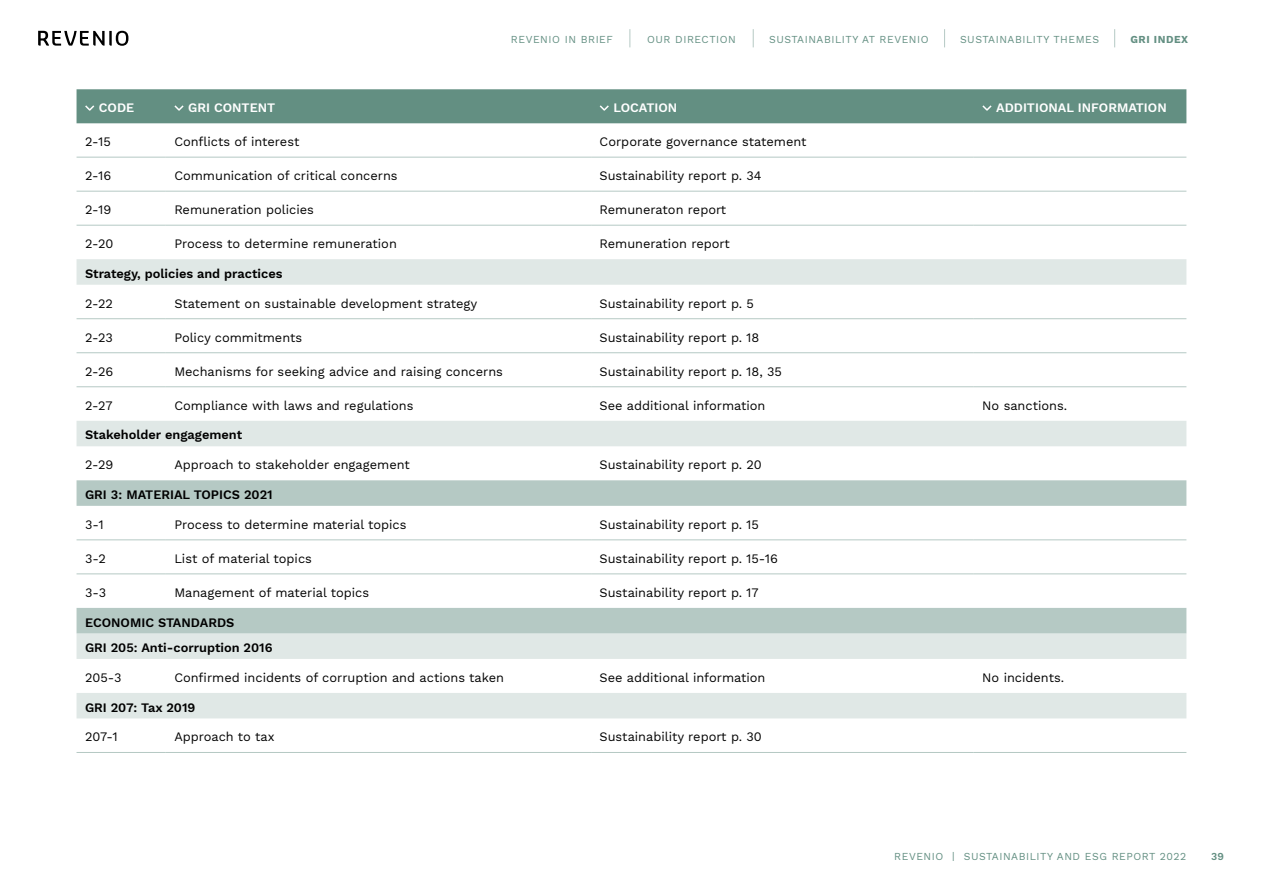
<style>
.page{position:relative;width:1263px;height:893px;background:#fff}
.page>*{position:absolute;margin:0;border:0;box-sizing:border-box;transform-origin:0 0}
.t1{font:12.75px "Work Sans";color:#000}
.t2{font:600 12.75px/25.5px "Work Sans";color:#000}
.t3{font:600 12.75px "Work Sans";color:#fff}
.t4{font:10.5px "Work Sans";letter-spacing:.05em;color:#638f82}
.t5{font:700 10.5px "Work Sans";letter-spacing:.05em;color:#638f82}
.t6{font:600 10.5px "Work Sans";color:#638f82}
</style>
<div class="page">
<svg style="left:38px;top:31px;width:90px;height:15px"></svg>
<svg style="left:630px;top:29px;width:1px;height:18px"></svg>
<svg style="left:753px;top:29px;width:1px;height:18px"></svg>
<svg style="left:944px;top:29px;width:1px;height:18px"></svg>
<svg style="left:1114px;top:29px;width:1px;height:18px"></svg>
<svg style="left:77px;top:259px;width:1109px;height:459px"></svg>
<svg style="left:77px;top:480px;width:1109px;height:153px"></svg>
<hr style="left:166px;top:157px;width:425px;height:1px;background:#b5c9c4">
<hr style="left:591px;top:157px;width:383px;height:1px;background:#b5c9c4">
<hr style="left:974px;top:157px;width:212px;height:1px;background:#b5c9c4">
<hr style="left:974px;top:191px;width:212px;height:1px;background:#b5c9c4">
<hr style="left:974px;top:225px;width:212px;height:1px;background:#b5c9c4">
<hr style="left:77px;top:752px;width:89px;height:1px;background:#b5c9c4">
<hr style="left:166px;top:752px;width:425px;height:1px;background:#b5c9c4">
<hr style="left:591px;top:752px;width:383px;height:1px;background:#b5c9c4">
<hr style="left:974px;top:752px;width:212px;height:1px;background:#b5c9c4">
<hr style="left:166px;top:191px;width:425px;height:1px;background:#b5c9c4">
<hr style="left:591px;top:191px;width:383px;height:1px;background:#b5c9c4">
<hr style="left:166px;top:225px;width:425px;height:1px;background:#b5c9c4">
<hr style="left:591px;top:225px;width:383px;height:1px;background:#b5c9c4">
<hr style="left:77px;top:157px;width:89px;height:1px;background:#b5c9c4">
<hr style="left:77px;top:191px;width:89px;height:1px;background:#b5c9c4">
<hr style="left:77px;top:225px;width:89px;height:1px;background:#b5c9c4">
<hr style="left:77px;top:318px;width:89px;height:1px;background:#b5c9c4">
<hr style="left:166px;top:318px;width:425px;height:1px;background:#b5c9c4">
<hr style="left:591px;top:318px;width:383px;height:1px;background:#b5c9c4">
<hr style="left:974px;top:318px;width:212px;height:1px;background:#b5c9c4">
<hr style="left:77px;top:352px;width:89px;height:1px;background:#b5c9c4">
<hr style="left:166px;top:352px;width:425px;height:1px;background:#b5c9c4">
<hr style="left:591px;top:352px;width:383px;height:1px;background:#b5c9c4">
<hr style="left:974px;top:352px;width:212px;height:1px;background:#b5c9c4">
<hr style="left:77px;top:386px;width:89px;height:1px;background:#b5c9c4">
<hr style="left:166px;top:386px;width:425px;height:1px;background:#b5c9c4">
<hr style="left:591px;top:386px;width:383px;height:1px;background:#b5c9c4">
<hr style="left:974px;top:386px;width:212px;height:1px;background:#b5c9c4">
<hr style="left:77px;top:540px;width:89px;height:1px;background:#b5c9c4">
<hr style="left:166px;top:540px;width:425px;height:1px;background:#b5c9c4">
<hr style="left:591px;top:540px;width:383px;height:1px;background:#b5c9c4">
<hr style="left:974px;top:540px;width:212px;height:1px;background:#b5c9c4">
<hr style="left:77px;top:574px;width:89px;height:1px;background:#b5c9c4">
<hr style="left:166px;top:574px;width:425px;height:1px;background:#b5c9c4">
<hr style="left:591px;top:574px;width:383px;height:1px;background:#b5c9c4">
<hr style="left:974px;top:574px;width:212px;height:1px;background:#b5c9c4">
<div style="left:77px;top:89px;width:1109px;height:34px;background:#638f82"></div>
<p class="t4" style="left:511px;top:33px;width:103px">REVENIO IN BRIEF</p>
<p class="t4" style="left:647px;top:33px;width:90px">OUR DIRECTION</p>
<p class="t4" style="left:769px;top:33px;width:161px">SUSTAINABILITY AT REVENIO</p>
<p class="t4" style="left:960px;top:33px;width:141px">SUSTAINABILITY THEMES</p>
<p class="t5" style="left:1130px;top:33px;width:59px">GRI INDEX</p>
<p class="t3" style="left:99px;top:100px;width:37px">CODE</p>
<p class="t3" style="left:188px;top:100px;width:89px">GRI CONTENT</p>
<p class="t3" style="left:613px;top:100px;width:65px">LOCATION</p>
<p class="t3" style="left:996px;top:100px;width:172px">ADDITIONAL INFORMATION</p>
<p class="t1" style="left:85px;top:134px;width:27px">2-15</p>
<p class="t1" style="left:174px;top:134px;width:127px">Conflicts of interest</p>
<p class="t1" style="left:600px;top:134px;width:208px">Corporate governance statement</p>
<p class="t1" style="left:85px;top:168px;width:28px">2-16</p>
<p class="t1" style="left:174px;top:168px;width:225px">Communication of critical concerns</p>
<p class="t1" style="left:600px;top:168px;width:164px">Sustainability report p. 34</p>
<p class="t1" style="left:85px;top:202px;width:28px">2-19</p>
<p class="t1" style="left:174px;top:202px;width:141px">Remuneration policies</p>
<p class="t1" style="left:600px;top:202px;width:128px">Remuneraton report</p>
<p class="t1" style="left:85px;top:236px;width:30px">2-20</p>
<p class="t1" style="left:174px;top:236px;width:224px">Process to determine remuneration</p>
<p class="t1" style="left:600px;top:236px;width:132px">Remuneration report</p>
<p class="t2" style="left:85px;top:261px;width:199px">Strategy, policies and practices</p>
<p class="t1" style="left:85px;top:296px;width:30px">2-22</p>
<p class="t1" style="left:174px;top:296px;width:305px">Statement on sustainable development strategy</p>
<p class="t1" style="left:600px;top:296px;width:156px">Sustainability report p. 5</p>
<p class="t1" style="left:85px;top:330px;width:30px">2-23</p>
<p class="t1" style="left:174px;top:330px;width:129px">Policy commitments</p>
<p class="t1" style="left:600px;top:330px;width:161px">Sustainability report p. 18</p>
<p class="t1" style="left:85px;top:364px;width:30px">2-26</p>
<p class="t1" style="left:174px;top:364px;width:330px">Mechanisms for seeking advice and raising concerns</p>
<p class="t1" style="left:600px;top:364px;width:184px">Sustainability report p. 18, 35</p>
<p class="t1" style="left:85px;top:398px;width:29px">2-27</p>
<p class="t1" style="left:174px;top:398px;width:241px">Compliance with laws and regulations</p>
<p class="t1" style="left:600px;top:398px;width:167px">See additional information</p>
<p class="t1" style="left:982px;top:398px;width:86px">No sanctions.</p>
<p class="t2" style="left:85px;top:423px;width:159px">Stakeholder engagement</p>
<p class="t1" style="left:85px;top:457px;width:30px">2-29</p>
<p class="t1" style="left:174px;top:457px;width:237px">Approach to stakeholder engagement</p>
<p class="t1" style="left:600px;top:457px;width:164px">Sustainability report p. 20</p>
<p class="t2" style="left:85px;top:482px;width:189px">GRI 3: MATERIAL TOPICS 2021</p>
<p class="t1" style="left:85px;top:517px;width:20px">3-1</p>
<p class="t1" style="left:174px;top:517px;width:234px">Process to determine material topics</p>
<p class="t1" style="left:600px;top:517px;width:161px">Sustainability report p. 15</p>
<p class="t1" style="left:85px;top:551px;width:22px">3-2</p>
<p class="t1" style="left:174px;top:551px;width:139px">List of material topics</p>
<p class="t1" style="left:600px;top:551px;width:180px">Sustainability report p. 15-16</p>
<p class="t1" style="left:85px;top:585px;width:23px">3-3</p>
<p class="t1" style="left:174px;top:585px;width:196px">Management of material topics</p>
<p class="t1" style="left:600px;top:585px;width:161px">Sustainability report p. 17</p>
<p class="t2" style="left:85px;top:610px;width:189px">ECONOMIC STANDARDS<br>GRI 205: Anti-corruption 2016</p>
<p class="t1" style="left:85px;top:670px;width:38px">205-3</p>
<p class="t1" style="left:174px;top:670px;width:331px">Confirmed incidents of corruption and actions taken</p>
<p class="t1" style="left:600px;top:670px;width:167px">See additional information</p>
<p class="t1" style="left:982px;top:670px;width:83px">No incidents.</p>
<p class="t2" style="left:85px;top:695px;width:112px">GRI 207: Tax 2019</p>
<p class="t1" style="left:85px;top:729px;width:34px">207-1</p>
<p class="t1" style="left:174px;top:729px;width:102px">Approach to tax</p>
<p class="t1" style="left:600px;top:729px;width:164px">Sustainability report p. 30</p>
<p class="t4" style="left:894px;top:850px;width:294px">REVENIO | SUSTAINABILITY AND ESG REPORT 2022</p>
<p class="t6" style="left:1211px;top:850px;width:14px">39</p>
</div>
